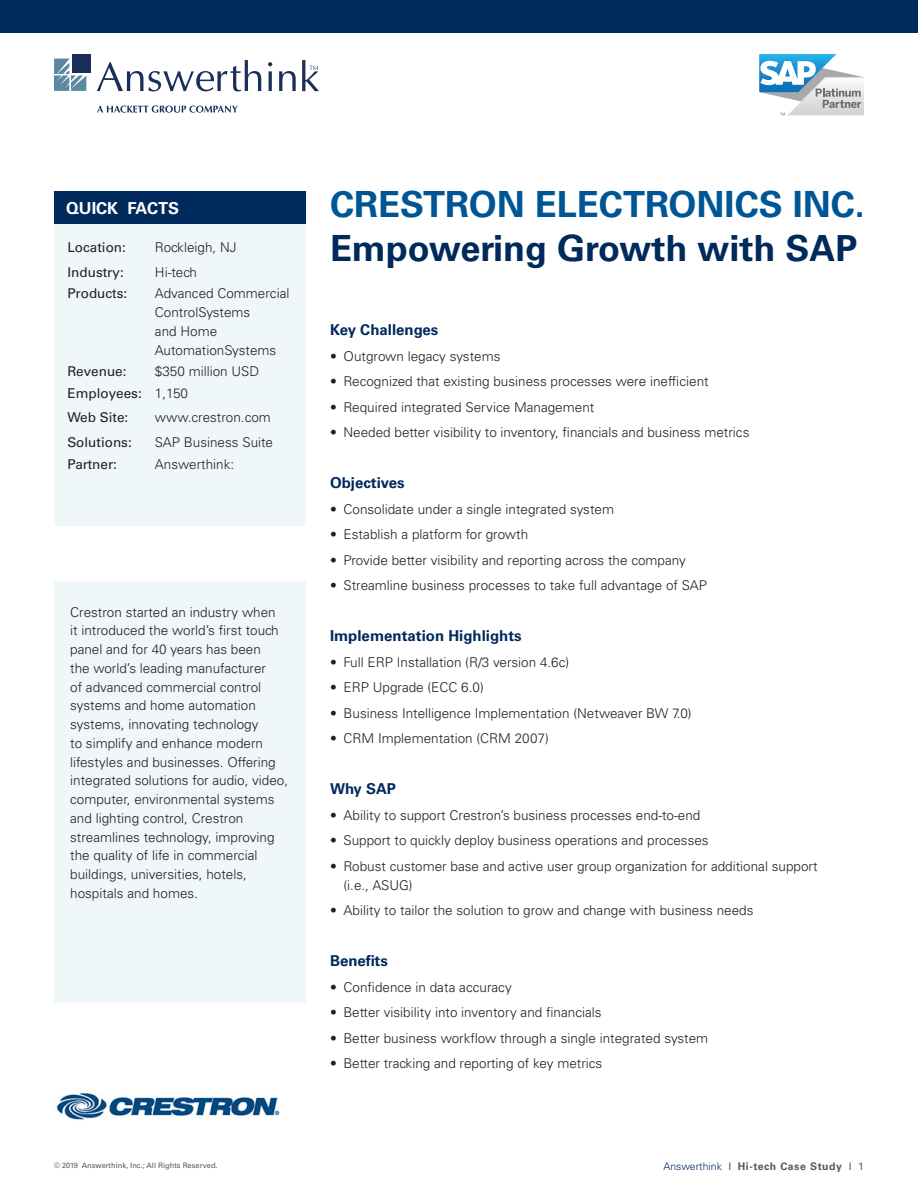
<style>
.page{position:relative;width:918px;height:1188px;background:#fff}
.page>*{position:absolute;margin:0;border:0;box-sizing:border-box;transform-origin:0 0}
.Heading-2{font:700 36px "Univers LT Std";color:#005594}
.Heading-2-2{font:700 36px "Univers LT Std";color:#00295c}
.Quote_Author{font:700 16.5px "Univers LT Std";color:#fff}
.Bullet_Style{font:700 15px "Univers LT Std";color:#00295c}
.Section_Head{font:700 15px "Univers LT Std";color:#00295c}
.Sidebar_Text{font:300 13.5px/18.8px "Univers LT Std";color:#231f20}
.Bullet_Style-2{font:300 13.5px/18.8px "Univers LT Std";color:#231f20}
.Bullet_Style-3{font:13.5px "Univers LT Std";color:#231f20}
.t1{font:700 10.5px "Univers LT Std";letter-spacing:.05em;color:#57585a}
.t2{font:7.5px "Univers LT Std";color:#57585a}
.s1{font-weight:300;color:#00295c}
.s2{font-weight:400}
.s3{font-weight:400;color:#357b2b}
</style>
<div class="page">
<svg style="left:759px;top:54px;width:105px;height:61px"></svg>
<svg style="left:97px;top:60px;width:164px;height:31px"></svg>
<svg style="left:268px;top:62px;width:4px;height:29px"></svg>
<svg style="left:279px;top:71px;width:17px;height:20px"></svg>
<svg style="left:54px;top:59px;width:32px;height:32px"></svg>
<div style="left:73px;top:54px;width:18px;height:18px;background:#192e5a"></div>
<svg style="left:97px;top:105px;width:141px;height:8px"></svg>
<svg style="left:302px;top:60px;width:17px;height:31px"></svg>
<div style="left:0;top:0;width:918px;height:32px;background:#00295c"></div>
<div style="left:54px;top:191px;width:252px;height:335px;background:#f0f7f9"></div>
<div style="left:54px;top:191px;width:252px;height:33px;background:#00295c"></div>
<div style="left:54px;top:581px;width:252px;height:422px;background:#f0f7f9"></div>
<img style="left:56px;top:1092px;width:224px;height:28px">
<p class="Quote_Author" style="left:66px;top:198px;width:115px">QUICK FACTS</p>
<p class="Bullet_Style-3" style="left:68px;top:240px;width:60px">Location:</p>
<p class="Bullet_Style-2" style="left:155px;top:238px;width:83px">Rockleigh, NJ</p>
<p class="Bullet_Style-3" style="left:68px;top:264px;width:58px">Industry:</p>
<p class="Bullet_Style-2" style="left:155px;top:262px;width:44px">Hi-tech</p>
<p class="Bullet_Style-3" style="left:68px;top:286px;width:61px">Products:</p>
<p class="Bullet_Style-2" style="left:155px;top:284px;width:136px">Advanced Commercial<br>ControlSystems<br>and Home<br>AutomationSystems</p>
<p class="Bullet_Style-3" style="left:68px;top:364px;width:61px">Revenue:</p>
<p class="Bullet_Style-2" style="left:155px;top:362px;width:106px">$350 million USD</p>
<p class="Bullet_Style-3" style="left:68px;top:385px;width:76px">Employees:</p>
<p class="Bullet_Style-2" style="left:155px;top:384px;width:35px">1,150</p>
<p class="Bullet_Style-3" style="left:68px;top:409px;width:62px">Web Site:</p>
<p class="Bullet_Style-2" style="left:155px;top:407px;width:117px">www.crestron.com</p>
<p class="Bullet_Style-3" style="left:68px;top:434px;width:66px">Solutions:</p>
<p class="Bullet_Style-2" style="left:155px;top:433px;width:120px">SAP Business Suite</p>
<p class="Bullet_Style-3" style="left:68px;top:456px;width:51px">Partner:</p>
<p class="Bullet_Style-2" style="left:155px;top:455px;width:81px">Answerthink:</p>
<p class="Sidebar_Text" style="left:70px;top:602px;width:220px">Crestron started an industry when<br>it introduced the world’s first touch panel and for 40 years has been<br>the world’s leading manufacturer<br>of advanced commercial control systems and home automation systems, innovating technology<br>to simplify and enhance modern lifestyles and businesses. Offering integrated solutions for audio, video, computer, environmental systems and lighting control, Crestron streamlines technology, improving the quality of life in commercial buildings, universities, hotels, hospitals and homes.</p>
<p class="Heading-2" style="left:330px;top:184px;width:536px">CRESTRON ELECTRONICS INC.</p>
<p class="Heading-2-2" style="left:330px;top:227px;width:529px">Empowering Growth with SAP</p>
<p class="Section_Head" style="left:330px;top:321px;width:110px">Key Challenges</p>
<p class="Sidebar_Text" style="left:330px;top:347px;width:172px">• Outgrown legacy systems</p>
<p class="Sidebar_Text" style="left:330px;top:372px;width:380px">• Recognized that existing business processes were inefficient</p>
<p class="Sidebar_Text" style="left:330px;top:398px;width:266px">• Required integrated Service Management</p>
<p class="Sidebar_Text" style="left:330px;top:423px;width:421px">• Needed better visibility to inventory, financials and business metrics</p>
<p class="Bullet_Style" style="left:330px;top:474px;width:76px">Objectives</p>
<p class="Sidebar_Text" style="left:330px;top:500px;width:286px">• Consolidate under a single integrated system</p>
<p class="Sidebar_Text" style="left:330px;top:525px;width:200px">• Establish a platform for growth</p>
<p class="Sidebar_Text" style="left:330px;top:551px;width:357px">• Provide better visibility and reporting across the company</p>
<p class="Sidebar_Text" style="left:330px;top:576px;width:378px">• Streamline business processes to take full advantage of SAP</p>
<p class="Bullet_Style" style="left:330px;top:627px;width:193px">Implementation Highlights</p>
<p class="Sidebar_Text" style="left:330px;top:653px;width:241px">• Full ERP Installation (R/3 version 4.6c)</p>
<p class="Sidebar_Text" style="left:330px;top:678px;width:155px">• ERP Upgrade (ECC 6.0)</p>
<p class="Sidebar_Text" style="left:330px;top:704px;width:363px">• Business Intelligence Implementation (Netweaver BW 7.0)</p>
<p class="Sidebar_Text" style="left:330px;top:729px;width:220px">• CRM Implementation (CRM 2007)</p>
<p class="Bullet_Style" style="left:330px;top:780px;width:68px">Why SAP</p>
<p class="Sidebar_Text" style="left:330px;top:806px;width:372px">• Ability to support Crestron’s business processes end-to-end</p>
<p class="Sidebar_Text" style="left:330px;top:831px;width:380px">• Support to quickly deploy business operations and processes</p>
<p class="Sidebar_Text" style="left:344px;top:857px;width:476px;text-indent:-14px">• Robust customer base and active user group organization for additional support (i.e., ASUG)</p>
<p class="Sidebar_Text" style="left:330px;top:901px;width:425px">• Ability to tailor the solution to grow and change with business needs</p>
<p class="Bullet_Style" style="left:330px;top:952px;width:59px">Benefits</p>
<p class="Sidebar_Text" style="left:330px;top:977px;width:183px">• Confidence in data accuracy</p>
<p class="Sidebar_Text" style="left:330px;top:1003px;width:273px">• Better visibility into inventory and financials</p>
<p class="Sidebar_Text" style="left:330px;top:1028px;width:380px">• Better business workflow through a single integrated system</p>
<p class="Sidebar_Text" style="left:330px;top:1054px;width:274px">• Better tracking and reporting of key metrics</p>
<p class="t2" style="left:54px;top:1161px;width:165px">© 2019 Answerthink, Inc.; All Rights Reserved.</p>
<p class="t1" style="left:663px;top:1160px;width:202px"><span class="s1">Answerthink</span> <span class="s2">I</span> Hi-tech Case Study <span class="s2">I</span> <span class="s3">1</span></p>
</div>
